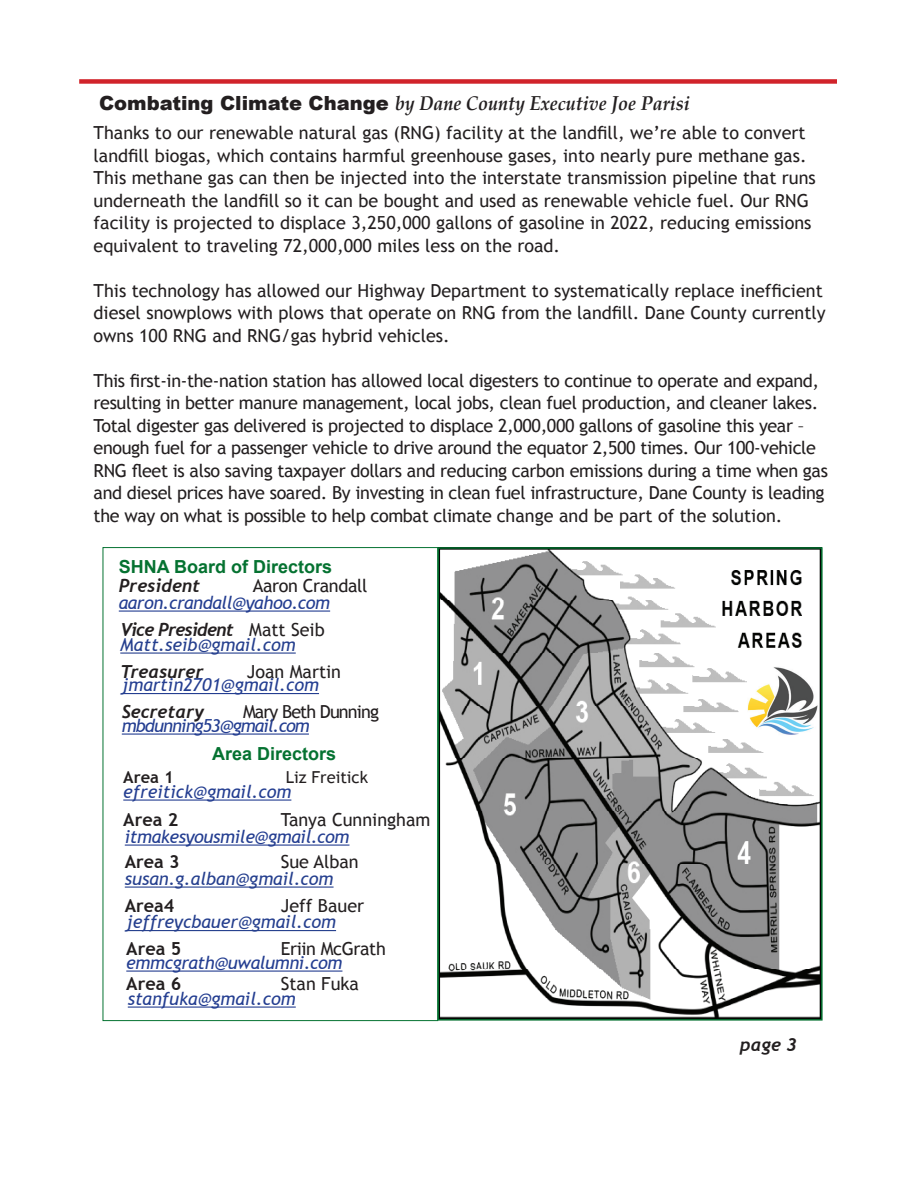
<style>
.page{position:relative;width:918px;height:1188px;background:#fff}
.page>*{position:absolute;margin:0;border:0;box-sizing:border-box;transform-origin:0 0}
.t1{font:italic 700 20.1px "Palatino";color:#231f20;scale:.89 1}
.t2{font:18px/22.5px "Trebuchet MS";color:#231f20}
.t3{font:18px/22.5px "Trebuchet MS";letter-spacing:-.02em;color:#231f20}
.t4{font:italic 18px "Trebuchet MS";letter-spacing:-.02em;color:#243e91}
.t5{font:italic 18px "Trebuchet MS";color:#253f8e}
.t6{font:italic 18px "Trebuchet MS";color:#243e91}
.t7{font:700 18px "Arial";color:#057231}
.t8{font:italic 700 18px "Trebuchet";color:#231f20}
.t9{font:700 18px "Trebuchet MS";color:#231f20}
.t10{font:italic 700 18px "Trebuchet";letter-spacing:-.04em;color:#231f20}
.t11{font:italic 18px "Trebuchet MS";letter-spacing:-.05em;color:#243e91}
.t12{font:18px "Trebuchet MS";letter-spacing:-.05em;color:#231f20}
.t13{font:16.5px "Trebuchet MS";color:#231f20}
.t14{font:700 16.5px "Trebuchet MS";color:#231f20}
.s1{font-family:"Arial";font-weight:900;font-style:normal;font-size:19.5px}
.s2{font-family:"Trebuchet MS";font-weight:400;font-style:normal}
</style>
<div class="page">
<div style="left:79px;top:79px;width:758px;height:5px;background:#d1232a"></div>
<hr style="left:119px;top:611px;width:211px;height:1px;background:#243e91">
<hr style="left:120px;top:653px;width:176px;height:1px;background:#253f8e">
<hr style="left:122px;top:693px;width:197px;height:1px;background:#243e91">
<hr style="left:122px;top:734px;width:187px;height:1px;background:#243e91">
<hr style="left:123px;top:800px;width:168px;height:1px;background:#243e91">
<hr style="left:125px;top:845px;width:224px;height:1px;background:#243e91">
<hr style="left:125px;top:887px;width:209px;height:1px;background:#253f8e">
<hr style="left:126px;top:930px;width:210px;height:1px;background:#253f8e">
<hr style="left:126px;top:971px;width:216px;height:1px;background:#243e91">
<hr style="left:128px;top:1007px;width:168px;height:1px;background:#243e91">
<img style="left:440px;top:550px;width:380px;height:468px">
<div style="left:437px;top:547px;width:386px;height:474px;border:2px solid #057231"></div>
<img style="left:747px;top:666px;width:72px;height:70px">
<p class="t1" style="left:99px;top:87px;width:665px"><span class="s1">Combating Climate Change</span> by Dane County Executive Joe Parisi</p>
<p class="t2" style="left:94px;top:122px;width:724px">Thanks to our renewable natural gas (RNG) facility at the landfill, we’re able to convert landfill biogas, which contains harmful greenhouse gases, into nearly pure methane gas.<br>This methane gas can then be injected into the interstate transmission pipeline that runs underneath the landfill so it can be bought and used as renewable vehicle fuel. Our RNG facility is projected to displace 3,250,000 gallons of gasoline in 2022, reducing emissions equivalent to traveling 72,000,000 miles less on the road.</p>
<p class="t2" style="left:94px;top:279px;width:734px">This technology has allowed our Highway Department to systematically replace inefficient diesel snowplows with plows that operate on RNG from the landfill. Dane County currently owns 100 RNG and RNG/gas hybrid vehicles.</p>
<p class="t3" style="left:94px;top:369px;width:736px">This first-in-the-nation station has allowed local digesters to continue to operate and expand, resulting in better manure management, local jobs, clean fuel production, and cleaner lakes.<br>Total digester gas delivered is projected to displace 2,000,000 gallons of gasoline this year – enough fuel for a passenger vehicle to drive around the equator 2,500 times. Our 100-vehicle RNG fleet is also saving taxpayer dollars and reducing carbon emissions during a time when gas and diesel prices have soared. By investing in clean fuel infrastructure, Dane County is leading the way on what is possible to help combat climate change and be part of the solution.</p>
<p class="t7" style="left:119px;top:555px;width:215px">SHNA Board of Directors</p>
<p class="t8" style="left:119px;top:575px;width:83px">President</p>
<p class="t3" style="left:253px;top:575px;width:116px">Aaron Crandall</p>
<p class="t4" style="left:119px;top:592px;width:213px">aaron.crandall@yahoo.com</p>
<p class="t10" style="left:120px;top:618px;width:206px">Vice President <span class="s2">Matt Seib</span></p>
<p class="t5" style="left:120px;top:634px;width:177px">Matt.seib@gmail.com</p>
<p class="t8" style="left:120px;top:660px;width:85px">Treasurer</p>
<p class="t2" style="left:247px;top:660px;width:96px">Joan Martin</p>
<p class="t6" style="left:122px;top:674px;width:199px">jmartin2701@gmail.com</p>
<p class="t8" style="left:122px;top:701px;width:84px">Secretary</p>
<p class="t12" style="left:243px;top:701px;width:138px">Mary Beth Dunning</p>
<p class="t11" style="left:122px;top:715px;width:190px">mbdunning53@gmail.com</p>
<p class="t7" style="left:212px;top:742px;width:126px">Area Directors</p>
<p class="t14" style="left:123px;top:767px;width:52px">Area 1</p>
<p class="t13" style="left:286px;top:767px;width:84px">Liz Freitick</p>
<p class="t6" style="left:123px;top:781px;width:170px">efreitick@gmail.com</p>
<p class="t9" style="left:123px;top:809px;width:56px">Area 2</p>
<p class="t2" style="left:281px;top:809px;width:151px">Tanya Cunningham</p>
<p class="t4" style="left:125px;top:826px;width:226px">itmakesyousmile@gmail.com</p>
<p class="t9" style="left:125px;top:851px;width:56px">Area 3</p>
<p class="t2" style="left:281px;top:851px;width:79px">Sue Alban</p>
<p class="t5" style="left:125px;top:868px;width:210px">susan.g.alban@gmail.com</p>
<p class="t9" style="left:125px;top:894px;width:51px">Area4</p>
<p class="t2" style="left:281px;top:894px;width:85px">Jeff Bauer</p>
<p class="t5" style="left:126px;top:911px;width:211px">jeffreycbauer@gmail.com</p>
<p class="t9" style="left:126px;top:938px;width:56px">Area 5</p>
<p class="t3" style="left:281px;top:938px;width:107px">Eriin McGrath</p>
<p class="t4" style="left:126px;top:952px;width:218px">emmcgrath@uwalumni.com</p>
<p class="t9" style="left:126px;top:972px;width:56px">Area 6</p>
<p class="t2" style="left:281px;top:972px;width:80px">Stan Fuka</p>
<p class="t6" style="left:128px;top:988px;width:169px">stanfuka@gmail.com</p>
<p class="t8" style="left:740px;top:1034px;width:58px">page 3</p>
</div>
